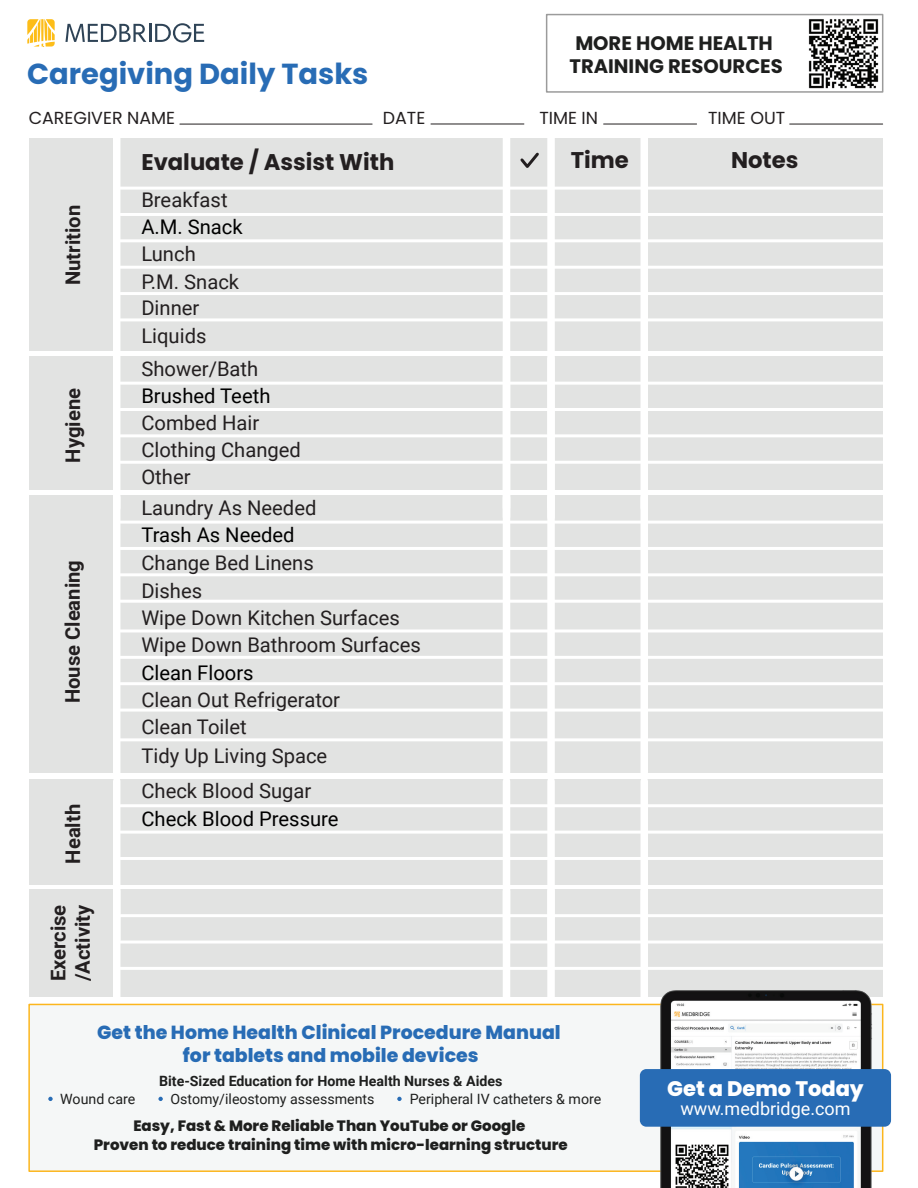
<style>
.page{position:relative;width:918px;height:1188px;background:#fff}
.page>*{position:absolute;margin:0;border:0;box-sizing:border-box;transform-origin:0 0}
.t1{font:700 28.95px "Poppins";color:#286cb5}
.t2{font:700 22.65px "Poppins";color:#231f20}
.t3{font:800 21px "Poppins";color:#fff}
.t4{font:20.25px/27.3px "Roboto";color:#231f20}
.t5{font:20.25px "Roboto";color:#000}
.t6{font:700 20.25px/24.3px "Roboto";color:#231f20}
.t7{font:700 19.5px/23.4px "Poppins";color:#1e1f1e;text-align:center}
.t8{font:800 18.9px/22.6px "Poppins";color:#286cb5;text-align:center}
.t9{font:18px "Roboto";color:#fff}
.t10{font:17.4px "Poppins";color:#231f20}
.t11{font:800 15px/19.5px "Poppins";color:#1e1f1e;text-align:center}
.t12{font:14.25px "Roboto";color:#1e1f1e}
.t13{font:700 14.25px "Roboto";color:#1e1f1e}
</style>
<div class="page">
<div style="left:546px;top:14px;width:337px;height:79px;background:#fff;border:2px solid #9b9b9b"></div>
<div style="left:29px;top:138px;width:854px;height:213px;background:#e2e3e2"></div>
<div style="left:29px;top:357px;width:854px;height:133px;background:#e2e3e2"></div>
<div style="left:29px;top:496px;width:854px;height:277px;background:#e2e3e2"></div>
<div style="left:29px;top:779px;width:854px;height:106px;background:#e2e3e2"></div>
<div style="left:29px;top:889px;width:854px;height:107px;background:#e2e3e2"></div>
<hr style="left:120px;top:187px;width:770px;height:3px;background:#fff">
<hr style="left:120px;top:213px;width:770px;height:3px;background:#fff">
<hr style="left:120px;top:239px;width:770px;height:3px;background:#fff">
<hr style="left:120px;top:266px;width:770px;height:3px;background:#fff">
<hr style="left:120px;top:292px;width:770px;height:3px;background:#fff">
<hr style="left:120px;top:318px;width:770px;height:3px;background:#fff">
<hr style="left:120px;top:382px;width:770px;height:3px;background:#fff">
<hr style="left:120px;top:408px;width:770px;height:3px;background:#fff">
<hr style="left:120px;top:434px;width:770px;height:3px;background:#fff">
<hr style="left:120px;top:461px;width:770px;height:3px;background:#fff">
<hr style="left:120px;top:521px;width:770px;height:3px;background:#fff">
<hr style="left:120px;top:547px;width:770px;height:3px;background:#fff">
<hr style="left:120px;top:573px;width:770px;height:3px;background:#fff">
<hr style="left:120px;top:600px;width:770px;height:3px;background:#fff">
<hr style="left:120px;top:629px;width:770px;height:3px;background:#fff">
<hr style="left:120px;top:656px;width:770px;height:3px;background:#fff">
<hr style="left:120px;top:682px;width:770px;height:3px;background:#fff">
<hr style="left:120px;top:709px;width:770px;height:3px;background:#fff">
<hr style="left:119px;top:738px;width:770px;height:3px;background:#fff">
<hr style="left:120px;top:804px;width:770px;height:3px;background:#fff">
<hr style="left:120px;top:831px;width:770px;height:3px;background:#fff">
<hr style="left:120px;top:857px;width:770px;height:3px;background:#fff">
<hr style="left:120px;top:914px;width:770px;height:3px;background:#fff">
<hr style="left:120px;top:941px;width:770px;height:3px;background:#fff">
<hr style="left:120px;top:967px;width:770px;height:3px;background:#fff">
<svg style="left:65px;top:23px;width:139px;height:20px"></svg>
<svg style="left:27px;top:19px;width:28px;height:28px"></svg>
<hr style="left:180px;top:124px;width:192px;height:1px;background:#231f20">
<hr style="left:431px;top:124px;width:93px;height:1px;background:#231f20">
<hr style="left:604px;top:124px;width:93px;height:1px;background:#231f20">
<hr style="left:790px;top:124px;width:93px;height:1px;background:#231f20">
<div style="left:113px;top:129px;width:7px;height:379px;background:#fff"></div>
<div style="left:503px;top:129px;width:7px;height:379px;background:#fff"></div>
<div style="left:547px;top:129px;width:8px;height:379px;background:#fff"></div>
<div style="left:641px;top:129px;width:7px;height:379px;background:#fff"></div>
<svg style="left:520px;top:152px;width:19px;height:16px"></svg>
<div style="left:113px;top:497px;width:7px;height:276px;background:#fff"></div>
<div style="left:503px;top:497px;width:7px;height:276px;background:#fff"></div>
<div style="left:547px;top:497px;width:8px;height:276px;background:#fff"></div>
<div style="left:641px;top:497px;width:7px;height:276px;background:#fff"></div>
<div style="left:113px;top:781px;width:7px;height:159px;background:#fff"></div>
<div style="left:503px;top:781px;width:7px;height:159px;background:#fff"></div>
<div style="left:547px;top:781px;width:8px;height:159px;background:#fff"></div>
<div style="left:641px;top:781px;width:7px;height:159px;background:#fff"></div>
<div style="left:113px;top:891px;width:7px;height:228px;background:#fff"></div>
<div style="left:503px;top:891px;width:7px;height:228px;background:#fff"></div>
<div style="left:547px;top:891px;width:8px;height:228px;background:#fff"></div>
<div style="left:641px;top:891px;width:7px;height:228px;background:#fff"></div>
<div style="left:28px;top:1004px;width:855px;height:168px;background:#f5f7f7;border:2px solid #fcb61d"></div>
<svg style="left:48px;top:1097px;width:5px;height:4px"></svg>
<svg style="left:158px;top:1097px;width:5px;height:4px"></svg>
<svg style="left:397px;top:1097px;width:5px;height:4px"></svg>
<img style="left:808px;top:19px;width:71px;height:70px">
<img style="left:656px;top:990px;width:223px;height:198px">
<img style="left:674px;top:1143px;width:56px;height:45px">
<div style="left:640px;top:1069px;width:251px;height:58px;background:#286cb5;border-radius:6px"></div>
<p class="t7" style="left:569px;top:31px;width:215px">MORE HOME HEALTH<br>TRAINING RESOURCES</p>
<h1 class="t1" style="left:27px;top:57px;width:343px">Caregiving Daily Tasks</h1>
<p class="t10" style="left:29px;top:108px;width:148px">CAREGIVER NAME</p>
<p class="t10" style="left:383px;top:108px;width:44px">DATE</p>
<p class="t10" style="left:539px;top:108px;width:60px">TIME IN</p>
<p class="t10" style="left:708px;top:108px;width:79px">TIME OUT</p>
<p class="t2" style="left:141px;top:149px;width:254px">Evaluate / Assist With</p>
<p class="t2" style="left:571px;top:147px;width:60px">Time</p>
<p class="t2" style="left:731px;top:147px;width:69px">Notes</p>
<p class="t4" style="left:141px;top:186px;width:88px">Breakfast</p>
<p class="t5" style="left:141px;top:213px;width:103px">A.M. Snack</p>
<p class="t4" style="left:141px;top:240px;width:99px">Lunch<br>P.M. Snack<br>Dinner<br>Liquids</p>
<p class="t6" style="left:60px;top:285px;width:82px;rotate:-90deg">Nutrition</p>
<p class="t6" style="left:60px;top:463px;width:76px;rotate:-90deg">Hygiene</p>
<p class="t6" style="left:60px;top:703px;width:145px;rotate:-90deg">House Cleaning</p>
<p class="t6" style="left:60px;top:864px;width:61px;rotate:-90deg">Health</p>
<p class="t6" style="left:46px;top:981px;width:78px;rotate:-90deg">Exercise /Activity</p>
<p class="t4" style="left:141px;top:354px;width:118px">Shower/Bath</p>
<p class="t5" style="left:141px;top:381px;width:131px">Brushed Teeth</p>
<p class="t4" style="left:141px;top:408px;width:161px">Combed Hair<br>Clothing Changed<br>Other</p>
<p class="t4" style="left:141px;top:493px;width:177px">Laundry As Needed</p>
<p class="t5" style="left:141px;top:521px;width:155px">Trash As Needed</p>
<p class="t4" style="left:141px;top:548px;width:260px">Change Bed Linens<br>Dishes<br>Wipe Down Kitchen Surfaces</p>
<p class="t4" style="left:141px;top:631px;width:281px">Wipe Down Bathroom Surfaces</p>
<p class="t5" style="left:141px;top:659px;width:114px">Clean Floors</p>
<p class="t4" style="left:141px;top:685px;width:200px;line-height:28px">Clean Out Refrigerator<br>Clean Toilet<br>Tidy Up Living Space</p>
<p class="t4" style="left:141px;top:777px;width:172px">Check Blood Sugar</p>
<p class="t5" style="left:141px;top:805px;width:199px">Check Blood Pressure</p>
<p class="t8" style="left:97px;top:1021px;width:465px">Get the Home Health Clinical Procedure Manual for tablets and mobile devices</p>
<p class="t13" style="left:159px;top:1071px;width:345px">Bite-Sized Education for Home Health Nurses &amp; Aides</p>
<p class="t12" style="left:60px;top:1089px;width:76px">Wound care</p>
<p class="t12" style="left:170px;top:1089px;width:206px">Ostomy/ileostomy assessments</p>
<p class="t12" style="left:410px;top:1089px;width:193px">Peripheral IV catheters &amp; more</p>
<p class="t11" style="left:94px;top:1116px;width:475px">Easy, Fast &amp; More Reliable Than YouTube or Google<br>Proven to reduce training time with micro-learning structure</p>
<p class="t3" style="left:667px;top:1076px;width:198px">Get a Demo Today</p>
<p class="t9" style="left:680px;top:1096px;width:172px">www.medbridge.com</p>
</div>
